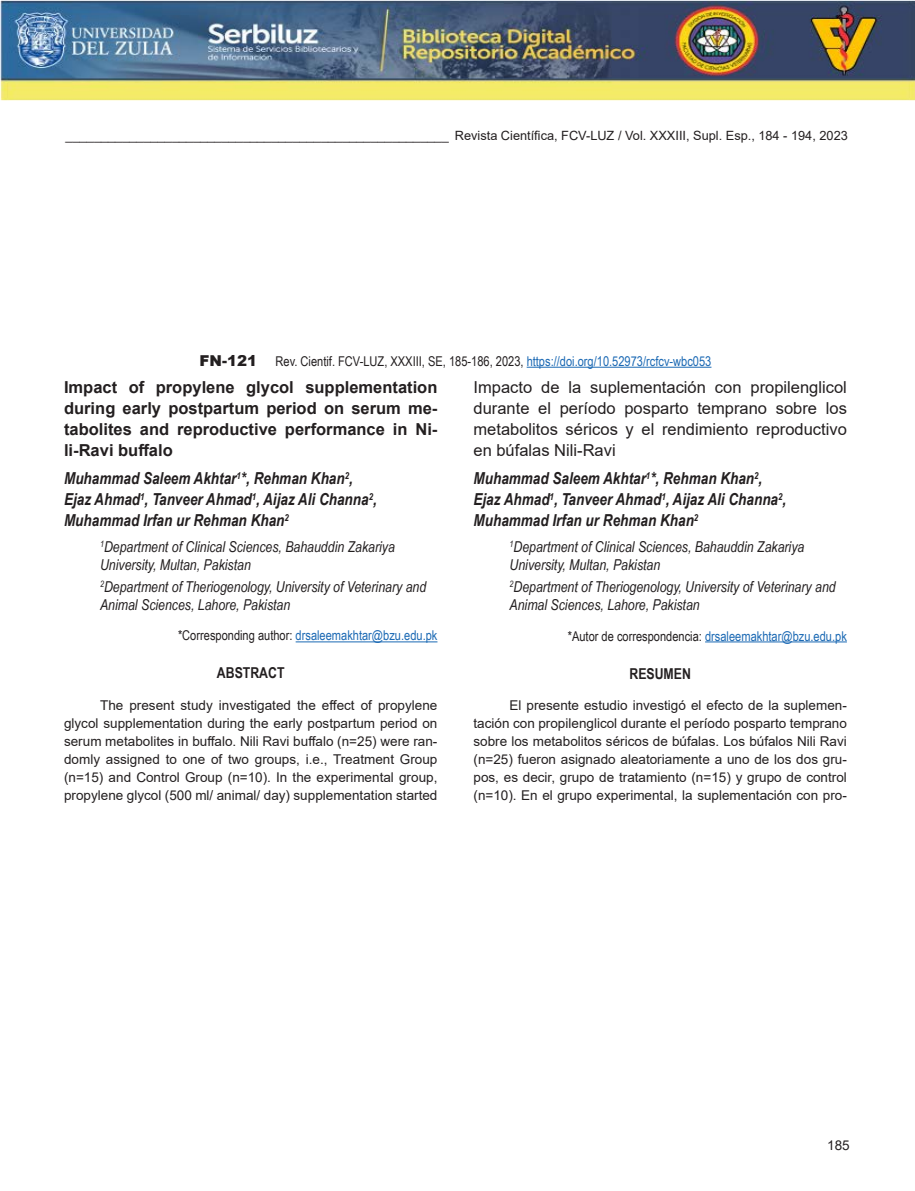
<style>
.page{position:relative;width:915px;height:1191px;background:#fff}
.page>*{position:absolute;margin:0;border:0;box-sizing:border-box;transform-origin:0 0}
.t1{font:italic 700 16.5px/21px "Arial Narrow";color:#231f20}
.t2{font:16.5px/21px "Arial";color:#231f20;text-align:justify}
.t3{font:700 16.5px/21px "Arial";color:#231f20;text-align:justify}
.t4{font:italic 15px/18px "Arial Narrow";color:#231f20}
.t5{font:700 15px "Arial Narrow";color:#231f20}
.t6{font:900 15px "Arial";color:#231f20}
.t7{font:13.5px/18px "Arial";color:#231f20;text-align:justify}
.t8{font:13.5px "Arial Narrow";color:#1b69b4}
.t9{font:13.5px "Arial Narrow";color:#231f20}
.t10{font:12.75px "Arial";color:#231f20}
.s1{color:#1b69b4}
.s2{color:#231f20}
</style>
<div class="page">
<hr style="left:704px;top:641px;width:142px;height:1px;background:#1b69b4">
<hr style="left:295px;top:641px;width:142px;height:1px;background:#1b69b4">
<hr style="left:526px;top:367px;width:185px;height:1px;background:#1b69b4">
<img style="left:0;top:0;width:914px;height:100px">
<p class="t10" style="left:66px;top:126px;width:783px">______________________________________________________ Revista Científica, FCV-LUZ / Vol. XXXIII, Supl. Esp., 184 - 194, 2023</p>
<p class="t6" style="left:199px;top:349px;width:59px">FN-121</p>
<p class="t9" style="left:275px;top:351px;width:437px">Rev. Cientif. FCV-LUZ, XXXIII, SE, 185-186, 2023, <span class="s1">https://doi.org/10.52973/rcfcv-wbc053</span></p>
<p class="t3" style="left:64px;top:377px;width:375px">Impact of propylene glycol supplementation during early postpartum period on serum me&shy;tabolites and reproductive performance in Ni&shy;li-Ravi buffalo</p>
<p class="t1" style="left:64px;top:467px;width:314px">Muhammad Saleem Akhtar<sup>1</sup>*, Rehman Khan<sup>2</sup>,<br>Ejaz Ahmad<sup>1</sup>, Tanveer Ahmad<sup>1</sup>, Aijaz Ali Channa<sup>2</sup>,<br>Muhammad Irfan ur Rehman Khan<sup>2</sup></p>
<p class="t4" style="left:100px;top:537px;width:296px"><sup>1</sup>Department of Clinical Sciences, Bahauddin Zakariya<br>University, Multan, Pakistan</p>
<p class="t4" style="left:100px;top:578px;width:327px"><sup>2</sup>Department of Theriogenology, University of Veterinary and<br>Animal Sciences, Lahore, Pakistan</p>
<p class="t8" style="left:178px;top:626px;width:261px"><span class="s2">*Corresponding author:</span> drsaleemakhtar@bzu.edu.pk</p>
<p class="t5" style="left:217px;top:662px;width:69px">ABSTRACT</p>
<p class="t7" style="left:64px;top:696px;width:375px;text-indent:36px">The present study investigated the effect of propylene glycol supplementation during the early postpartum period on serum metabolites in buffalo. Nili Ravi buffalo (n=25) were ran&shy;domly assigned to one of two groups, i.e., Treatment Group (n=15) and Control Group (n=10). In the experimental group, propylene glycol (500 ml/ animal/ day) supplementation started</p>
<p class="t2" style="left:473px;top:376px;width:375px">Impacto de la suplementación con propilenglicol durante el período posparto temprano sobre los metabolitos séricos y el rendimiento reproductivo en búfalas Nili-Ravi</p>
<p class="t1" style="left:473px;top:467px;width:314px">Muhammad Saleem Akhtar<sup>1</sup>*, Rehman Khan<sup>2</sup>,<br>Ejaz Ahmad<sup>1</sup>, Tanveer Ahmad<sup>1</sup>, Aijaz Ali Channa<sup>2</sup>,<br>Muhammad Irfan ur Rehman Khan<sup>2</sup></p>
<p class="t4" style="left:509px;top:537px;width:296px"><sup>1</sup>Department of Clinical Sciences, Bahauddin Zakariya<br>University, Multan, Pakistan</p>
<p class="t4" style="left:509px;top:578px;width:327px"><sup>2</sup>Department of Theriogenology, University of Veterinary and<br>Animal Sciences, Lahore, Pakistan</p>
<p class="t8" style="left:567px;top:626px;width:280px"><span class="s2">*Autor de correspondencia:</span> drsaleemakhtar@bzu.edu.pk</p>
<p class="t5" style="left:629px;top:662px;width:63px">RESUMEN</p>
<p class="t7" style="left:473px;top:696px;width:375px;text-indent:36px">El presente estudio investigó el efecto de la suplemen&shy;tación con propilenglicol durante el período posparto temprano sobre los metabolitos séricos de búfalas. Los búfalos Nili Ravi (n=25) fueron asignado aleatoriamente a uno de los dos gru&shy;pos, es decir, grupo de tratamiento (n=15) y grupo de control (n=10). En el grupo experimental, la suplementación con pro-</p>
<p class="t7" style="left:827px;top:1135px;width:24px">185</p>
</div>
